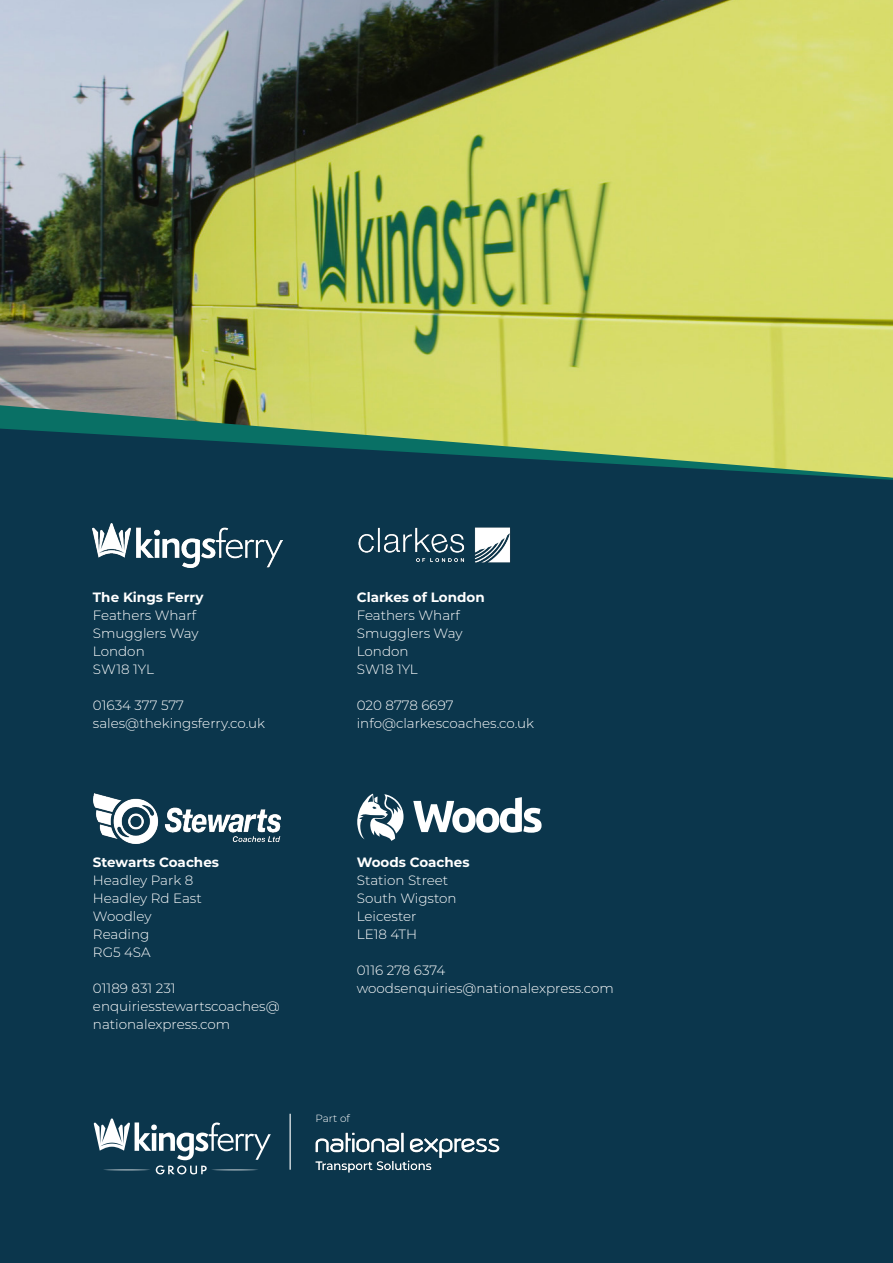
<style>
.page{position:relative;width:893px;height:1263px;background:#fff}
.page>*{position:absolute;margin:0;border:0;box-sizing:border-box;transform-origin:0 0}
.t1{font:300 13.5px "Montserrat";color:#fff}
.t2{font:700 13.5px "Montserrat";color:#fff}
.t3{font:300 10.5px "Montserrat";color:#fff}
</style>
<div class="page">
<img style="left:0;top:0;width:893px;height:405px">
<div style="left:0;top:480px;width:893px;height:783px;background:#0b364c"></div>
<svg style="left:0;top:405px;width:893px;height:75px"></svg>
<img style="left:93px;top:523px;width:189px;height:45px">
<img style="left:349px;top:519px;width:169px;height:52px">
<img style="left:94px;top:794px;width:187px;height:50px">
<svg style="left:94px;top:1118px;width:177px;height:56px"></svg>
<hr style="left:290px;top:1114px;width:1px;height:56px;background:#fff">
<img style="left:298px;top:1123px;width:219px;height:60px">
<svg style="left:413px;top:797px;width:129px;height:36px"></svg>
<svg style="left:357px;top:794px;width:47px;height:50px"></svg>
<p class="t2" style="left:93px;top:587px;width:112px">The Kings Ferry</p>
<p class="t1" style="left:93px;top:606px;width:105px">Feathers Wharf</p>
<p class="t1" style="left:93px;top:624px;width:107px">Smugglers Way</p>
<p class="t1" style="left:93px;top:642px;width:53px">London</p>
<p class="t1" style="left:93px;top:660px;width:63px">SW18 1YL</p>
<p class="t1" style="left:93px;top:696px;width:93px">01634 377 577</p>
<p class="t1" style="left:93px;top:714px;width:174px">sales@thekingsferry.co.uk</p>
<p class="t2" style="left:357px;top:587px;width:129px">Clarkes of London</p>
<p class="t1" style="left:357px;top:606px;width:105px">Feathers Wharf</p>
<p class="t1" style="left:357px;top:624px;width:107px">Smugglers Way</p>
<p class="t1" style="left:357px;top:642px;width:53px">London</p>
<p class="t1" style="left:357px;top:660px;width:63px">SW18 1YL</p>
<p class="t1" style="left:357px;top:696px;width:98px">020 8778 6697</p>
<p class="t1" style="left:357px;top:714px;width:179px">info@clarkescoaches.co.uk</p>
<p class="t2" style="left:93px;top:852px;width:128px">Stewarts Coaches</p>
<p class="t1" style="left:93px;top:871px;width:102px">Headley Park 8</p>
<p class="t1" style="left:93px;top:889px;width:110px">Headley Rd East</p>
<p class="t1" style="left:93px;top:907px;width:60px">Woodley</p>
<p class="t1" style="left:93px;top:925px;width:58px">Reading</p>
<p class="t1" style="left:93px;top:943px;width:59px">RG5 4SA</p>
<p class="t1" style="left:93px;top:979px;width:84px">01189 831 231</p>
<p class="t1" style="left:93px;top:997px;width:188px">enquiriesstewartscoaches@</p>
<p class="t1" style="left:93px;top:1015px;width:139px">nationalexpress.com</p>
<p class="t2" style="left:357px;top:852px;width:114px">Woods Coaches</p>
<p class="t1" style="left:357px;top:871px;width:93px">Station Street</p>
<p class="t1" style="left:357px;top:889px;width:101px">South Wigston</p>
<p class="t1" style="left:357px;top:907px;width:61px">Leicester</p>
<p class="t1" style="left:357px;top:925px;width:62px">LE18 4TH</p>
<p class="t1" style="left:357px;top:961px;width:90px">0116 278 6374</p>
<p class="t1" style="left:357px;top:979px;width:259px">woodsenquiries@nationalexpress.com</p>
<p class="t3" style="left:315px;top:1111px;width:36px">Part of</p>
</div>
